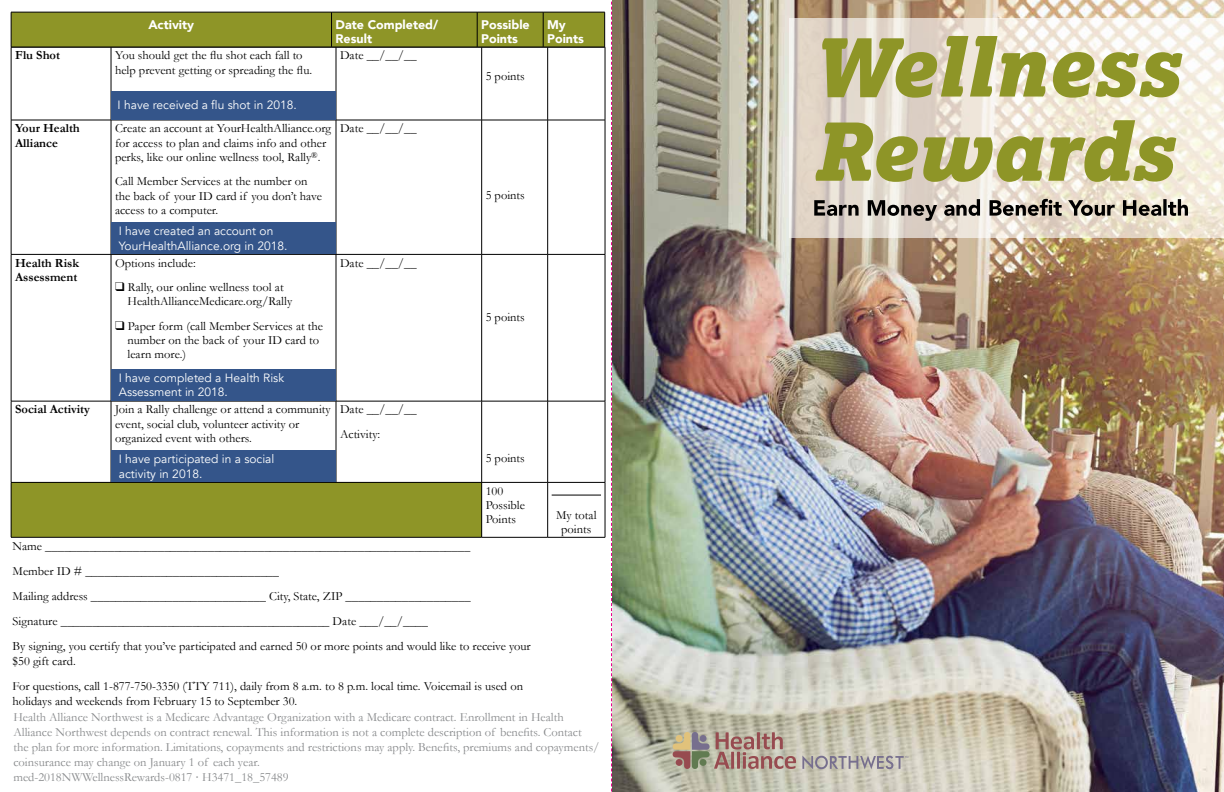
<style>
.page{position:relative;width:1224px;height:792px;background:#fff}
.page>*{position:absolute;margin:0;border:0;box-sizing:border-box;transform-origin:0 0}
.t1{font:12.5px/14.4px "Garamond";color:#000}
.t2{font:12.5px/15px "Garamond";color:#888a8c}
.t3{font:700 12.5px/14.4px "Garamond";color:#000}
.t4{font:900 12.5px/14.4px "Avenir";color:#fff}
.t5{font:12px/14.4px "Avenir";color:#fff}
.s1{font-family:"Avenir"}
</style>
<div class="page">
<img style="left:612px;top:0;width:612px;height:792px">
<div style="left:11px;top:482px;width:471px;height:55px;background:#8e9527"></div>
<hr style="left:11px;top:47px;width:1px;height:73px;background:#000">
<hr style="left:605px;top:47px;width:1px;height:73px;background:#000">
<hr style="left:336px;top:120px;width:146px;height:1px;background:#000">
<hr style="left:548px;top:120px;width:57px;height:1px;background:#000">
<hr style="left:605px;top:120px;width:1px;height:134px;background:#000">
<hr style="left:11px;top:254px;width:100px;height:1px;background:#000">
<hr style="left:111px;top:254px;width:225px;height:1px;background:#000">
<hr style="left:336px;top:254px;width:146px;height:1px;background:#000">
<hr style="left:482px;top:254px;width:66px;height:1px;background:#000">
<hr style="left:548px;top:254px;width:57px;height:1px;background:#000">
<hr style="left:605px;top:255px;width:1px;height:146px;background:#000">
<hr style="left:11px;top:401px;width:100px;height:1px;background:#000">
<hr style="left:111px;top:401px;width:225px;height:1px;background:#000">
<hr style="left:336px;top:401px;width:146px;height:1px;background:#000">
<hr style="left:482px;top:401px;width:66px;height:1px;background:#000">
<hr style="left:548px;top:401px;width:57px;height:1px;background:#000">
<hr style="left:605px;top:401px;width:1px;height:81px;background:#000">
<hr style="left:11px;top:482px;width:100px;height:1px;background:#000">
<hr style="left:111px;top:482px;width:225px;height:1px;background:#000">
<hr style="left:336px;top:482px;width:146px;height:1px;background:#000">
<hr style="left:482px;top:482px;width:66px;height:1px;background:#000">
<hr style="left:548px;top:482px;width:57px;height:1px;background:#000">
<hr style="left:605px;top:483px;width:1px;height:54px;background:#000">
<hr style="left:548px;top:537px;width:57px;height:1px;background:#000">
<hr style="left:111px;top:47px;width:1px;height:73px;background:#000">
<hr style="left:111px;top:120px;width:225px;height:1px;background:#000">
<hr style="left:482px;top:120px;width:66px;height:1px;background:#000">
<hr style="left:11px;top:120px;width:100px;height:1px;background:#000">
<hr style="left:11px;top:120px;width:1px;height:134px;background:#000">
<hr style="left:111px;top:120px;width:1px;height:134px;background:#000">
<hr style="left:11px;top:255px;width:1px;height:146px;background:#000">
<hr style="left:111px;top:255px;width:1px;height:146px;background:#000">
<hr style="left:11px;top:401px;width:1px;height:81px;background:#000">
<hr style="left:111px;top:401px;width:1px;height:81px;background:#000">
<hr style="left:11px;top:483px;width:1px;height:54px;background:#000">
<hr style="left:11px;top:537px;width:100px;height:1px;background:#000">
<hr style="left:111px;top:537px;width:225px;height:1px;background:#000">
<hr style="left:336px;top:537px;width:146px;height:1px;background:#000">
<hr style="left:336px;top:47px;width:1px;height:73px;background:#000">
<hr style="left:336px;top:120px;width:1px;height:134px;background:#000">
<hr style="left:336px;top:255px;width:1px;height:146px;background:#000">
<hr style="left:336px;top:401px;width:1px;height:81px;background:#000">
<hr style="left:482px;top:47px;width:1px;height:73px;background:#000">
<hr style="left:548px;top:47px;width:1px;height:73px;background:#000">
<hr style="left:482px;top:120px;width:1px;height:134px;background:#000">
<hr style="left:548px;top:120px;width:1px;height:134px;background:#000">
<hr style="left:482px;top:255px;width:1px;height:146px;background:#000">
<hr style="left:548px;top:255px;width:1px;height:146px;background:#000">
<hr style="left:482px;top:401px;width:1px;height:81px;background:#000">
<hr style="left:548px;top:401px;width:1px;height:81px;background:#000">
<hr style="left:482px;top:483px;width:1px;height:54px;background:#000">
<hr style="left:548px;top:483px;width:1px;height:54px;background:#000">
<hr style="left:482px;top:537px;width:66px;height:1px;background:#000">
<hr style="left:552px;top:495px;width:49px;height:1px;background:#000">
<div style="left:12px;top:13px;width:593px;height:34px;background:#8e9527"></div>
<hr style="left:11px;top:12px;width:321px;height:1px;background:#000">
<hr style="left:11px;top:12px;width:1px;height:35px;background:#000">
<hr style="left:11px;top:47px;width:321px;height:1px;background:#000">
<hr style="left:543px;top:12px;width:62px;height:1px;background:#000">
<hr style="left:605px;top:12px;width:1px;height:35px;background:#000">
<hr style="left:332px;top:47px;width:145px;height:1px;background:#000">
<hr style="left:543px;top:47px;width:62px;height:1px;background:#000">
<hr style="left:477px;top:47px;width:66px;height:1px;background:#000">
<hr style="left:332px;top:12px;width:145px;height:1px;background:#000">
<hr style="left:331px;top:12px;width:1px;height:35px;background:#000">
<hr style="left:477px;top:12px;width:66px;height:1px;background:#000">
<hr style="left:477px;top:12px;width:1px;height:35px;background:#000">
<hr style="left:543px;top:12px;width:1px;height:35px;background:#000">
<svg style="left:611px;top:1px;width:1px;height:791px"></svg>
<svg style="left:790px;top:18px;width:434px;height:220px;background:#ebe3d7"></svg>
<svg style="left:814px;top:199px;width:374px;height:22px;background:#a29c92"></svg>
<svg style="left:816px;top:120px;width:360px;height:62px;background:#bcbb7d"></svg>
<svg style="left:822px;top:36px;width:360px;height:62px;background:#bcbc7e"></svg>
<div style="left:111px;top:92px;width:225px;height:28px;background:#34558a"></div>
<div style="left:111px;top:222px;width:225px;height:32px;background:#34558a"></div>
<div style="left:111px;top:369px;width:225px;height:32px;background:#34558a"></div>
<div style="left:111px;top:451px;width:225px;height:31px;background:#34558a"></div>
<svg style="left:673px;top:732px;width:123px;height:37px;background:#ac9688"></svg>
<svg style="left:802px;top:756px;width:106px;height:13px"></svg>
<p class="t4" style="left:148px;top:17px;width:47px">Activity</p>
<p class="t4" style="left:336px;top:17px;width:104px">Date Completed/<br>Result</p>
<p class="t4" style="left:481px;top:17px;width:50px">Possible<br>Points</p>
<p class="t4" style="left:547px;top:17px;width:38px">My<br>Points</p>
<p class="t3" style="left:15px;top:48px;width:46px">Flu Shot</p>
<p class="t1" style="left:115px;top:48px;width:199px">You should get the flu shot each fall to help prevent getting or spreading the flu.</p>
<p class="t1" style="left:340px;top:48px;width:78px">Date __/__/__</p>
<p class="t5" style="left:118px;top:98px;width:181px">I have received a flu shot in 2018.</p>
<p class="t3" style="left:15px;top:121px;width:66px">Your Health<br>Alliance</p>
<p class="t1" style="left:115px;top:121px;width:218px">Create an account at YourHealthAlliance.org for access to plan and claims info and other perks, like our online wellness tool, Rally<sup>®</sup>.</p>
<p class="t1" style="left:115px;top:174px;width:209px">Call Member Services at the number on the back of your ID card if you don’t have access to a computer.</p>
<p class="t5" style="left:119px;top:224px;width:170px">I have created an account on<br>YourHealthAlliance.org in 2018.</p>
<p class="t3" style="left:15px;top:255px;width:65px">Health Risk<br>Assessment</p>
<p class="t1" style="left:115px;top:255px;width:82px">Options include:</p>
<p class="t1" style="left:128px;top:280px;width:166px;text-indent:-12px">❑ Rally, our online wellness tool at<br>HealthAllianceMedicare.org/Rally</p>
<p class="t1" style="left:128px;top:318px;width:197px;text-indent:-12px">❑ Paper form (call Member Services at the number on the back of your ID card to learn more.)</p>
<p class="t5" style="left:119px;top:371px;width:167px">I have completed a Health Risk<br>Assessment in 2018.</p>
<p class="t1" style="left:340px;top:121px;width:78px">Date __/__/__</p>
<p class="t1" style="left:340px;top:255px;width:78px">Date __/__/__</p>
<p class="t3" style="left:15px;top:402px;width:76px">Social Activity</p>
<p class="t1" style="left:115px;top:402px;width:217px">Join a Rally challenge or attend a community event, social club, volunteer activity or organized event with others.</p>
<p class="t1" style="left:340px;top:397px;width:78px;line-height:24.4px">Date __/__/__<br>Activity:</p>
<p class="t5" style="left:119px;top:452px;width:157px">I have participated in a social activity in 2018.</p>
<p class="t1" style="left:486px;top:68px;width:41px">5 points</p>
<p class="t1" style="left:486px;top:188px;width:41px">5 points</p>
<p class="t1" style="left:486px;top:310px;width:41px">5 points</p>
<p class="t1" style="left:486px;top:451px;width:41px">5 points</p>
<p class="t1" style="left:486px;top:483px;width:41px">100<br>Possible<br>Points</p>
<p class="t1" style="left:13px;top:533px;width:520px;line-height:25px">Name ____________________________________________________________________<br>Member ID # _______________________________<br>Mailing address ____________________________ City, State, ZIP ____________________<br>Signature ___________________________________________ Date ___/__/____<br>By signing, you certify that you’ve participated and earned 50 or more points and would like to receive your</p>
<p class="t1" style="left:13px;top:648px;width:512px;line-height:25px">$50 gift card.<br>For questions, call 1-877-750-3350 (TTY 711), daily from 8 a.m. to 8 p.m. local time. Voicemail is used on</p>
<p class="t1" style="left:13px;top:694px;width:286px">holidays and weekends from February 15 to September 30.</p>
<p class="t1" style="left:556px;top:508px;width:42px;text-align:center">My total points</p>
<p class="t2" style="left:13px;top:709px;width:588px">Health Alliance Northwest is a Medicare Advantage Organization with a Medicare contract. Enrollment in Health Alliance Northwest depends on contract renewal. This information is not a complete description of benefits. Contact the plan for more information. Limitations, copayments and restrictions may apply. Benefits, premiums and copayments/ coinsurance may change on January 1 of each year.<br>med-2018NWWellnessRewards-0817 <span class="s1">·</span> H3471_18_57489</p>
</div>
